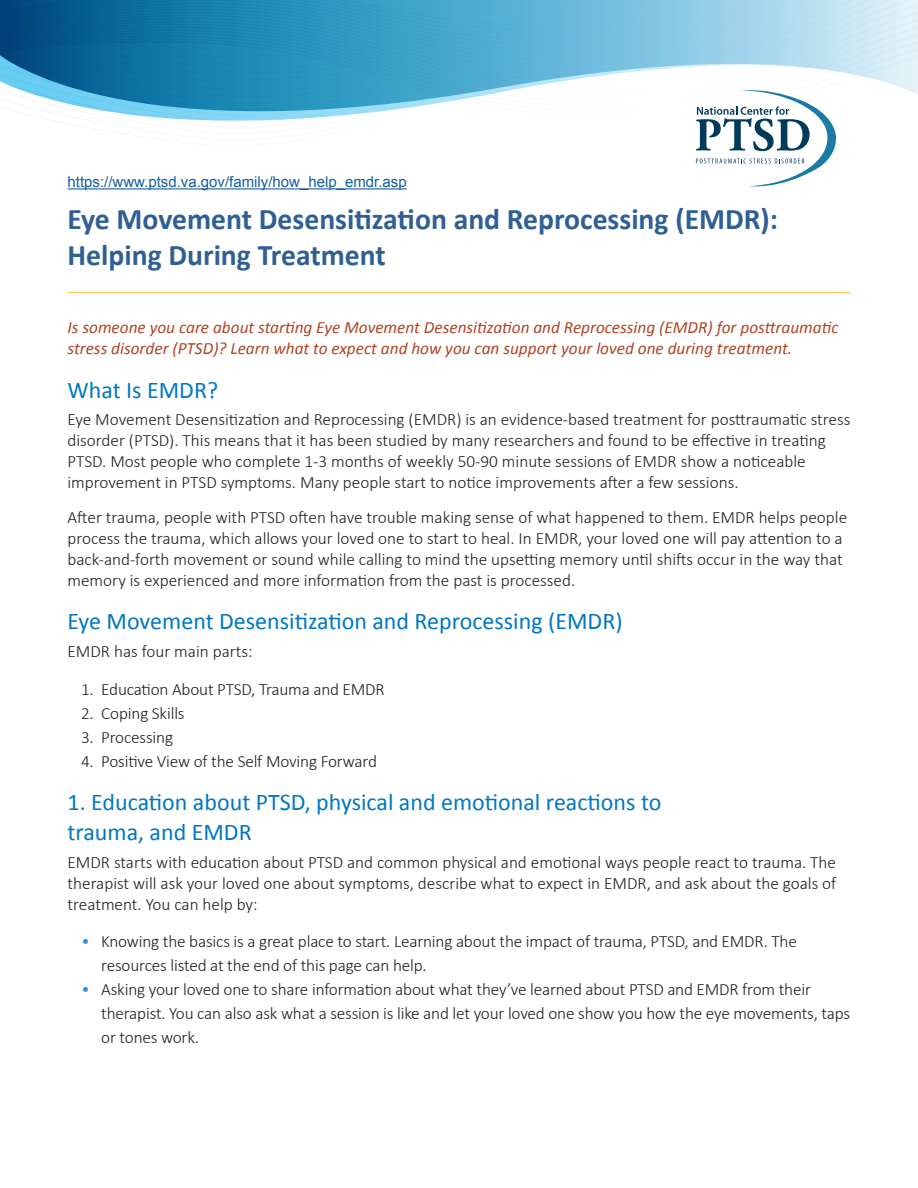
<style>
.page{position:relative;width:918px;height:1188px;background:#fff}
.page>*{position:absolute;margin:0;border:0;box-sizing:border-box;transform-origin:0 0}
.t1{font:700 30px/36px "Calibri";color:#305f94}
.t2{font:24px/30px "Calibri";color:#0077c0}
.Body{font:300 17.25px/21px "Calibri";color:#231f20}
.Body_Summary{font:italic 17.25px/21px "Calibri";color:#b14324}
.t3{font:15px "Arial";color:#175d9e}
.s1{font-size:18px;color:#3d91ce}
</style>
<div class="page">
<hr style="left:68px;top:292px;width:782px;height:1px;background:#fec95e">
<svg style="left:0;top:0;width:918px;height:190px"></svg>
<p class="t3" style="left:68px;top:172px;width:341px">https://www.ptsd.va.gov/family/how_help_emdr.asp</p>
<h1 class="t1" style="left:68px;top:201px;width:712px">Eye Movement Desensitization and Reprocessing (EMDR):<br>Helping During Treatment</h1>
<p class="Body_Summary" style="left:68px;top:316px;width:773px">Is someone you care about starting Eye Movement Desensitization and Reprocessing (EMDR) for posttraumatic stress disorder (PTSD)? Learn what to expect and how you can support your loved one during treatment.</p>
<h2 class="t2" style="left:68px;top:375px;width:152px">What Is EMDR?</h2>
<p class="Body" style="left:68px;top:408px;width:785px">Eye Movement Desensitization and Reprocessing (EMDR) is an evidence-based treatment for posttraumatic stress disorder (PTSD). This means that it has been studied by many researchers and found to be effective in treating PTSD. Most people who complete 1-3 months of weekly 50-90 minute sessions of EMDR show a noticeable improvement in PTSD symptoms. Many people start to notice improvements after a few sessions.</p>
<p class="Body" style="left:68px;top:506px;width:781px">After trauma, people with PTSD often have trouble making sense of what happened to them. EMDR helps people process the trauma, which allows your loved one to start to heal. In EMDR, your loved one will pay attention to a back-and-forth movement or sound while calling to mind the upsetting memory until shifts occur in the way that memory is experienced and more information from the past is processed.</p>
<h2 class="t2" style="left:68px;top:606px;width:557px">Eye Movement Desensitization and Reprocessing (EMDR)</h2>
<p class="Body" style="left:68px;top:640px;width:187px">EMDR has four main parts:</p>
<p class="Body" style="left:81px;top:677px;width:305px">1. Education About PTSD, Trauma and EMDR</p>
<p class="Body" style="left:81px;top:701px;width:105px">2. Coping Skills</p>
<p class="Body" style="left:81px;top:725px;width:94px">3. Processing</p>
<p class="Body" style="left:81px;top:749px;width:297px">4. Positive View of the Self Moving Forward</p>
<h2 class="t2" style="left:68px;top:787px;width:595px">1. Education about PTSD, physical and emotional reactions to trauma, and EMDR</h2>
<p class="Body" style="left:68px;top:851px;width:770px;text-align:justify">EMDR starts with education about PTSD and common physical and emotional ways people react to trauma. The therapist will ask your loved one about symptoms, describe what to expect in EMDR, and ask about the goals of treatment. You can help by:</p>
<p class="Body" style="left:101px;top:929px;width:697px;line-height:24px;text-indent:-20px"><span class="s1">•</span> Knowing the basics is a great place to start. Learning about the impact of trauma, PTSD, and EMDR. The resources listed at the end of this page can help.</p>
<p class="Body" style="left:101px;top:977px;width:750px;line-height:24px;text-indent:-20px"><span class="s1">•</span> Asking your loved one to share information about what they’ve learned about PTSD and EMDR from their therapist. You can also ask what a session is like and let your loved one show you how the eye movements, taps or tones work.</p>
</div>
